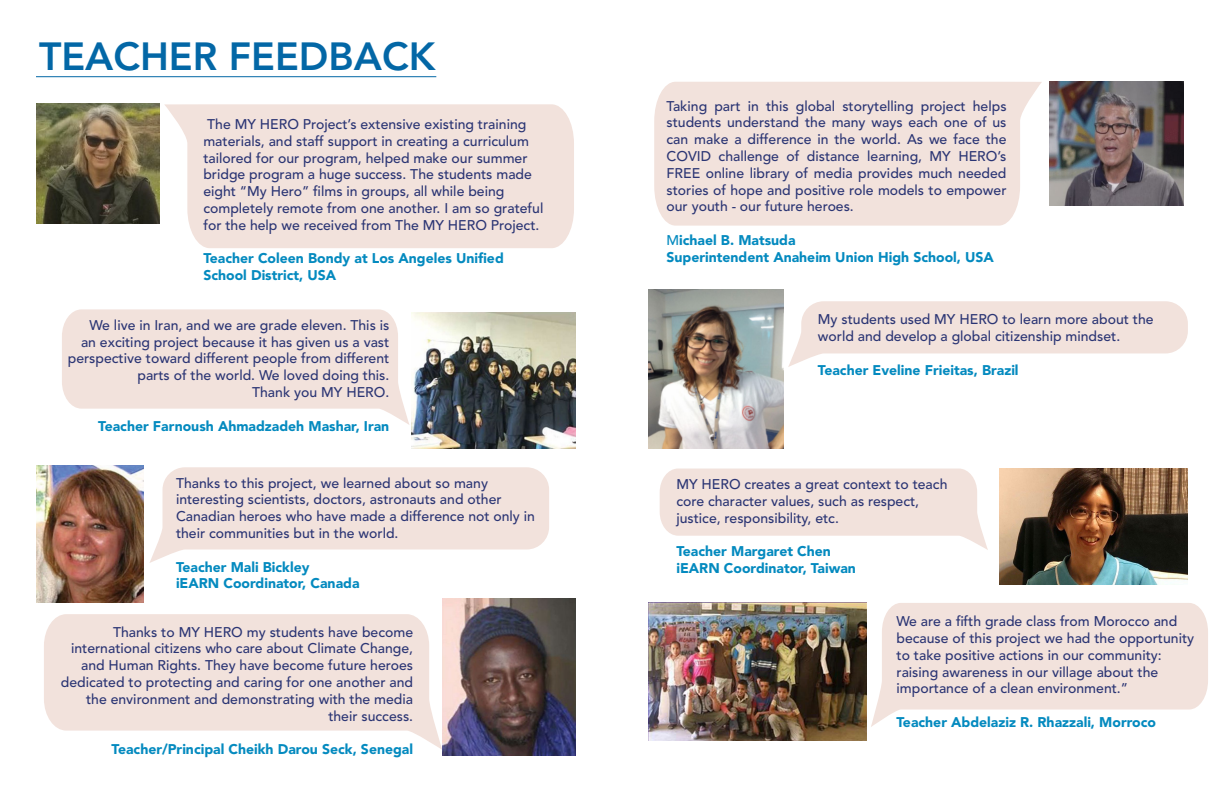
<style>
.page{position:relative;width:1224px;height:792px;background:#fff}
.page>*{position:absolute;margin:0;border:0;box-sizing:border-box;transform-origin:0 0}
.t1{font:800 39px "Avenir LT Std";color:#0367a6}
.t2{font:500 14px/16.8px "Avenir LT Std";color:#2b3574}
.t3{font:900 14px/16.8px "Avenir LT Std";color:#048abf}
.s1{font-weight:500}
</style>
<div class="page">
<img style="left:999px;top:469px;width:189px;height:115px">
<svg style="left:149px;top:467px;width:400px;height:96px"></svg>
<svg style="left:788px;top:301px;width:400px;height:66px"></svg>
<div style="left:164px;top:104px;width:410px;height:144px;background:#f2e2dc"></div>
<div style="left:654px;top:82px;width:388px;height:144px;background:#f2e2dc"></div>
<svg style="left:62px;top:309px;width:348px;height:116px;fill:#f2e2dc"></svg>
<svg style="left:44px;top:614px;width:398px;height:136px;fill:#f2e2dc"></svg>
<svg style="left:660px;top:469px;width:328px;height:81px"></svg>
<hr style="left:36px;top:76px;width:400px;height:1px;background:#0367a6">
<svg style="left:871px;top:603px;width:337px;height:124px;fill:#f2e2dc"></svg>
<img style="left:648px;top:603px;width:218px;height:137px">
<img style="left:412px;top:313px;width:164px;height:136px">
<img style="left:36px;top:465px;width:108px;height:138px">
<img style="left:442px;top:599px;width:134px;height:157px">
<img style="left:1050px;top:82px;width:133px;height:124px">
<img style="left:648px;top:289px;width:135px;height:159px">
<img style="left:36px;top:103px;width:123px;height:121px">
<h1 class="t1" style="left:39px;top:33px;width:398px">TEACHER FEEDBACK</h1>
<p class="t2" style="left:203px;top:116px;width:342px">The MY HERO Project’s extensive existing training materials, and staff support in creating a curriculum tailored for our program, helped make our summer bridge program a huge success. The students made eight “My Hero” films in groups, all while being completely remote from one another. I am so grateful for the help we received from The MY HERO Project.</p>
<p class="t3" style="left:203px;top:250px;width:302px">Teacher Coleen Bondy at Los Angeles Unified<br>School District, USA</p>
<p class="t2" style="left:68px;top:317px;width:323px;text-align:right">We live in Iran, and we are grade eleven. This is<br>an exciting project because it has given us a vast perspective toward different people from different parts of the world. We loved doing this.<br>Thank you MY HERO.</p>
<p class="t3" style="left:98px;top:417px;width:293px">Teacher Farnoush Ahmadzadeh Mashar, Iran</p>
<p class="t2" style="left:176px;top:475px;width:361px">Thanks to this project, we learned about so many interesting scientists, doctors, astronauts and other Canadian heroes who have made a difference not only in their communities but in the world.</p>
<p class="t3" style="left:176px;top:558px;width:185px">Teacher Mali Bickley<br>iEARN Coordinator, Canada</p>
<p class="t2" style="left:61px;top:624px;width:354px;text-align:right">Thanks to MY HERO my students have become international citizens who care about Climate Change, and Human Rights. They have become future heroes dedicated to protecting and caring for one another and the environment and demonstrating with the media their success.</p>
<p class="t3" style="left:112px;top:741px;width:303px">Teacher/Principal Cheikh Darou Seck, Senegal</p>
<p class="t2" style="left:667px;top:98px;width:342px;text-align:justify">Taking part in this global storytelling project helps students understand the many ways each one of us can make a difference in the world. As we face the COVID challenge of distance learning, MY HERO’s FREE online library of media provides much needed stories of hope and positive role models to empower our youth - our future heroes.</p>
<p class="t3" style="left:667px;top:232px;width:329px"><span class="s1">M</span>ichael B. Matsuda<br>Superintendent Anaheim Union High School, USA</p>
<p class="t2" style="left:818px;top:311px;width:337px">My students used MY HERO to learn more about the world and develop a global citizenship mindset.</p>
<p class="t3" style="left:818px;top:361px;width:202px">Teacher Eveline Frieitas, Brazil</p>
<p class="t2" style="left:676px;top:476px;width:273px">MY HERO creates a great context to teach core character values, such as respect, justice, responsibility, etc.</p>
<p class="t3" style="left:676px;top:543px;width:181px">Teacher Margaret Chen iEARN Coordinator, Taiwan</p>
<p class="t2" style="left:897px;top:613px;width:299px">We are a fifth grade class from Morocco and because of this project we had the opportunity to take positive actions in our community: raising awareness in our village about the importance of a clean environment.”</p>
<p class="t3" style="left:897px;top:714px;width:261px">Teacher Abdelaziz R. Rhazzali, Morroco</p>
</div>
